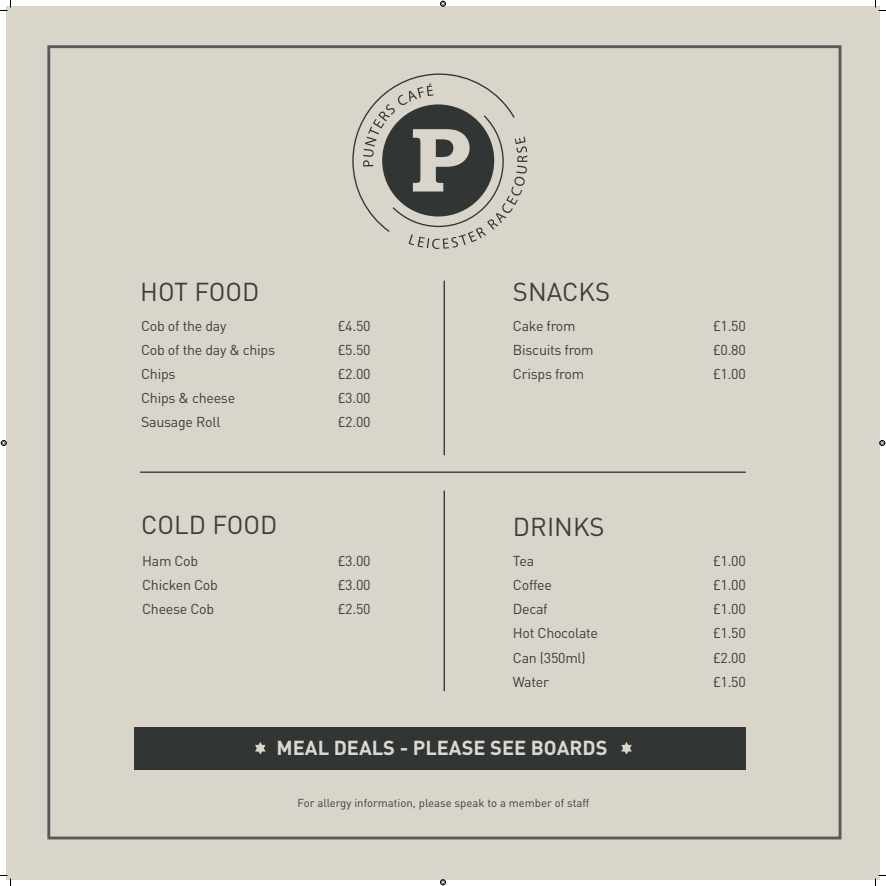
<style>
.page{position:relative;width:886px;height:886px;background:#fff}
.page>*{position:absolute;margin:0;border:0;box-sizing:border-box;transform-origin:0 0}
.t1{font:25.6px "DIN";color:#3e3e3f}
.t2{font:700 20px "DIN";color:#ddd8ce}
.t3{font:14.25px "DIN";letter-spacing:-.02em;color:#3e3e3f}
.t4{font:11.4px "DIN";color:#3e3e3f}
</style>
<div class="page">
<div style="left:6px;top:6px;width:873px;height:873px;background:#d9d5ca"></div>
<div style="left:47px;top:45px;width:794px;height:794px;border:3px solid #57585a"></div>
<hr style="left:140px;top:471px;width:605px;height:2px;background:#3f3c3b">
<hr style="left:443px;top:280px;width:2px;height:175px;background:#3f3c3b">
<hr style="left:443px;top:490px;width:2px;height:201px;background:#3f3c3b">
<div style="left:134px;top:727px;width:611px;height:43px;background:#313635"></div>
<svg style="left:255px;top:742px;width:11px;height:12px"></svg>
<svg style="left:621px;top:742px;width:10px;height:12px"></svg>
<svg style="left:352px;top:73px;width:175px;height:176px"></svg>
<svg style="left:0;top:0;width:11px;height:11px"></svg>
<svg style="left:0;top:875px;width:11px;height:11px"></svg>
<svg style="left:875px;top:0;width:11px;height:11px"></svg>
<svg style="left:875px;top:875px;width:11px;height:11px"></svg>
<svg style="left:440px;top:1px;width:6px;height:6px"></svg>
<svg style="left:440px;top:879px;width:6px;height:6px"></svg>
<svg style="left:1px;top:440px;width:6px;height:6px"></svg>
<svg style="left:879px;top:440px;width:6px;height:6px"></svg>
<p class="t1" style="left:140px;top:276px;width:121px">HOT FOOD</p>
<p class="t3" style="left:141px;top:316px;width:87px">Cob of the day</p>
<p class="t3" style="left:141px;top:340px;width:135px">Cob of the day &amp; chips</p>
<p class="t3" style="left:141px;top:365px;width:36px">Chips</p>
<p class="t3" style="left:141px;top:389px;width:95px">Chips &amp; cheese</p>
<p class="t3" style="left:141px;top:413px;width:81px">Sausage Roll</p>
<p class="t1" style="left:141px;top:508px;width:138px">COLD FOOD</p>
<p class="t3" style="left:142px;top:551px;width:58px">Ham Cob</p>
<p class="t3" style="left:142px;top:576px;width:77px">Chicken Cob</p>
<p class="t3" style="left:142px;top:600px;width:74px">Cheese Cob</p>
<p class="t3" style="left:338px;top:316px;width:34px">£4.50</p>
<p class="t3" style="left:338px;top:340px;width:34px">£5.50</p>
<p class="t3" style="left:338px;top:365px;width:34px">£2.00</p>
<p class="t3" style="left:338px;top:389px;width:34px">£3.00</p>
<p class="t3" style="left:338px;top:413px;width:34px">£2.00</p>
<p class="t3" style="left:338px;top:551px;width:34px">£3.00</p>
<p class="t3" style="left:338px;top:576px;width:34px">£3.00</p>
<p class="t3" style="left:338px;top:600px;width:34px">£2.50</p>
<p class="t1" style="left:513px;top:276px;width:99px">SNACKS</p>
<p class="t3" style="left:513px;top:316px;width:64px">Cake from</p>
<p class="t3" style="left:513px;top:340px;width:82px">Biscuits from</p>
<p class="t3" style="left:513px;top:365px;width:73px">Crisps from</p>
<p class="t1" style="left:513px;top:510px;width:93px">DRINKS</p>
<p class="t3" style="left:513px;top:551px;width:23px">Tea</p>
<p class="t3" style="left:513px;top:576px;width:40px">Coffee</p>
<p class="t3" style="left:513px;top:600px;width:36px">Decaf</p>
<p class="t3" style="left:513px;top:624px;width:87px">Hot Chocolate</p>
<p class="t3" style="left:513px;top:648px;width:74px">Can (350ml)</p>
<p class="t3" style="left:513px;top:672px;width:38px">Water</p>
<p class="t2" style="left:276px;top:734px;width:332px">MEAL DEALS - PLEASE SEE BOARDS</p>
<p class="t4" style="left:297px;top:795px;width:293px">For allergy information, please speak to a member of staff</p>
<p class="t3" style="left:713px;top:316px;width:34px">£1.50</p>
<p class="t3" style="left:713px;top:340px;width:34px">£0.80</p>
<p class="t3" style="left:713px;top:365px;width:34px">£1.00</p>
<p class="t3" style="left:713px;top:551px;width:34px">£1.00</p>
<p class="t3" style="left:713px;top:576px;width:34px">£1.00</p>
<p class="t3" style="left:713px;top:600px;width:34px">£1.00</p>
<p class="t3" style="left:713px;top:624px;width:34px">£1.50</p>
<p class="t3" style="left:713px;top:648px;width:34px">£2.00</p>
<p class="t3" style="left:713px;top:672px;width:34px">£1.50</p>
</div>
